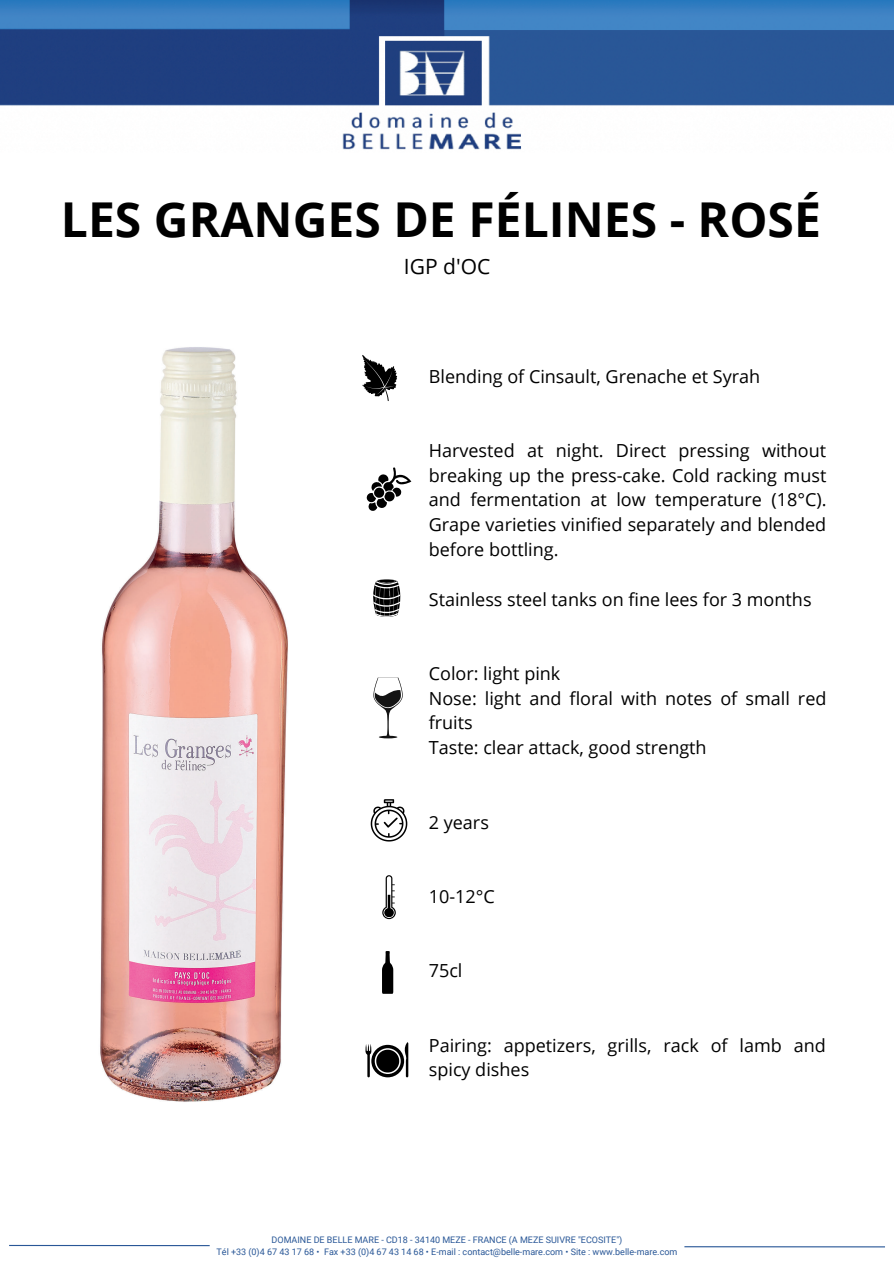
<style>
.page{position:relative;width:894px;height:1264px;background:#fff}
.page>*{position:absolute;margin:0;border:0;box-sizing:border-box;transform-origin:0 0}
.t1{font:700 48px "Open Sans";color:#000}
.t2{font:21px "Open Sans";color:#000}
.t3{font:18px/24.8px "Open Sans";color:#000}
.t4{font:9px/12px "Roboto";color:#295797;text-align:center}
</style>
<div class="page">
<img style="left:0;top:0;width:893px;height:150px">
<hr style="left:9px;top:1244px;width:201px;height:2px;background:#295797">
<hr style="left:684px;top:1246px;width:200px;height:1px;background:#295797">
<img style="left:100px;top:347px;width:188px;height:755px">
<svg style="left:373px;top:677px;width:29px;height:61px"></svg>
<svg style="left:370px;top:799px;width:37px;height:42px"></svg>
<svg style="left:382px;top:875px;width:13px;height:44px"></svg>
<svg style="left:382px;top:951px;width:11px;height:42px"></svg>
<svg style="left:365px;top:1042px;width:43px;height:35px"></svg>
<svg style="left:362px;top:355px;width:35px;height:46px"></svg>
<svg style="left:366px;top:467px;width:45px;height:44px"></svg>
<svg style="left:373px;top:579px;width:28px;height:37px"></svg>
<h1 class="t1" style="left:61px;top:186px;width:761px">LES GRANGES DE FÉLINES - ROSÉ</h1>
<p class="t2" style="left:404px;top:252px;width:88px">IGP d'OC</p>
<p class="t3" style="left:428px;top:363px;width:333px">Blending of Cinsault, Grenache et Syrah</p>
<p class="t3" style="left:428px;top:437px;width:399px;text-align:justify">Harvested at night. Direct pressing without breaking up the press-cake. Cold racking must and fermentation at low temperature (18°C).<br>Grape varieties vinified separately and blended before bottling.</p>
<p class="t3" style="left:428px;top:586px;width:384px">Stainless steel tanks on fine lees for 3 months</p>
<p class="t3" style="left:428px;top:660px;width:399px">Color: light pink<br>Nose: light and floral with notes of small red fruits<br>Taste: clear attack, good strength</p>
<p class="t3" style="left:428px;top:809px;width:62px">2 years</p>
<p class="t3" style="left:428px;top:883px;width:67px">10-12°C</p>
<p class="t3" style="left:428px;top:957px;width:35px">75cl</p>
<p class="t3" style="left:428px;top:1032px;width:398px">Pairing: appetizers, grills, rack of lamb and spicy dishes</p>
<p class="t4" style="left:216px;top:1233px;width:462px">DOMAINE DE BELLE MARE - CD18 - 34140 MEZE - FRANCE (A MEZE SUIVRE "ECOSITE")<br>Tél +33 (0)4 67 43 17 68 • Fax +33 (0)4 67 43 14 68 • E-mail : contact@belle-mare.com • Site : www.belle-mare.com</p>
</div>
